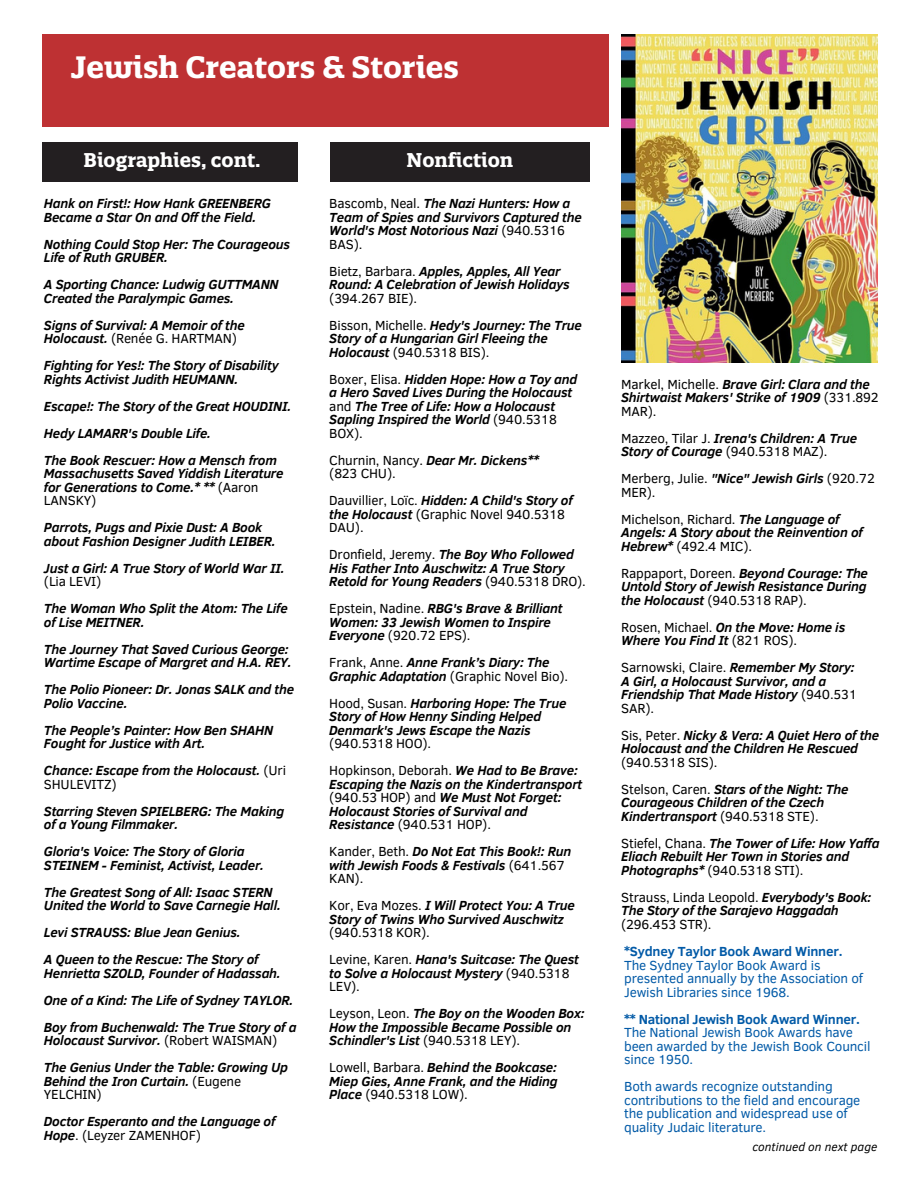
<style>
.page{position:relative;width:918px;height:1188px;background:#fff}
.page>*{position:absolute;margin:0;border:0;box-sizing:border-box;transform-origin:0 0}
.t1{font:700 30px "Quatro Slab";color:#fff}
.t2{font:700 19.35px "Quatro Slab";color:#fff}
.t3{font:italic 700 13.5px/13.5px "Clear Sans";letter-spacing:-.015em;color:#000}
.t4{font:13.5px/27px "Clear Sans";letter-spacing:-.015em;color:#000}
.t5{font:13.5px/13.5px "Clear Sans";letter-spacing:-.015em;color:#025aa7}
.t6{font:700 13.5px "Clear Sans";letter-spacing:-.015em;color:#025aa7}
.t7{font:italic 12px "Clear Sans";color:#000}
.s1{font-weight:400;font-style:normal}
.s2{font-weight:700;font-style:italic}
</style>
<div class="page">
<div style="left:43px;top:34px;width:566px;height:93px;background:#be3133"></div>
<div style="left:43px;top:142px;width:255px;height:40px;background:#231f21"></div>
<div style="left:330px;top:142px;width:260px;height:40px;background:#231f21"></div>
<img style="left:622px;top:34px;width:255px;height:329px">
<h1 class="t1" style="left:71px;top:48px;width:389px">Jewish Creators &amp; Stories</h1>
<h2 class="t2" style="left:84px;top:148px;width:179px">Biographies, cont.</h2>
<p class="t3" style="left:44px;top:196px;width:229px">Hank on First!: How Hank GREENBERG<br>Became a Star On and Off the Field.</p>
<p class="t3" style="left:44px;top:237px;width:248px">Nothing Could Stop Her: The Courageous<br>Life of Ruth GRUBER.</p>
<p class="t3" style="left:44px;top:277px;width:236px">A Sporting Chance: Ludwig GUTTMANN<br>Created the Paralympic Games.</p>
<p class="t3" style="left:44px;top:318px;width:202px">Signs of Survival: A Memoir of the<br>Holocaust. <span class="s1">(Renée G. HARTMAN)</span></p>
<p class="t3" style="left:44px;top:358px;width:236px">Fighting for Yes!: The Story of Disability<br>Rights Activist Judith HEUMANN.</p>
<p class="t3" style="left:44px;top:392px;width:249px;line-height:27px">Escape!: The Story of the Great HOUDINI.<br>Hedy LAMARR's Double Life.<br>The Book Rescuer: How a Mensch from</p>
<p class="t3" style="left:44px;top:466px;width:241px">Massachusetts Saved Yiddish Literature for Generations to Come.* ** <span class="s1">(Aaron<br>LANSKY)</span></p>
<p class="t3" style="left:44px;top:520px;width:233px">Parrots, Pugs and Pixie Dust: A Book about Fashion Designer Judith LEIBER.</p>
<p class="t3" style="left:44px;top:561px;width:242px">Just a Girl: A True Story of World War II.</p>
<p class="t4" style="left:44px;top:568px;width:59px">(Lia LEVI)</p>
<p class="t3" style="left:44px;top:601px;width:245px">The Woman Who Split the Atom: The Life of Lise MEITNER.</p>
<p class="t3" style="left:44px;top:642px;width:249px">The Jour ney That Saved Curi ous George:<br>Wartime Escape of Mar gret and H.A. REY.</p>
<p class="t3" style="left:44px;top:682px;width:252px">The Polio Pioneer: Dr. Jonas SALK and the<br>Polio Vaccine.</p>
<p class="t3" style="left:44px;top:723px;width:231px">The People’s Painter: How Ben SHAHN<br>Fought for Justice with Art.</p>
<p class="t3" style="left:44px;top:763px;width:244px">Chance: Escape from the Holocaust. <span class="s1">(Uri<br>SHULEVITZ)</span></p>
<p class="t3" style="left:44px;top:804px;width:242px">Starring Steven SPIELBERG: The Making of a Young Filmmaker.</p>
<p class="t3" style="left:44px;top:844px;width:222px">Gloria's Voice: The Story of Gloria<br>STEINEM - Feminist, Activist, Leader.</p>
<p class="t3" style="left:44px;top:885px;width:238px">The Greatest Song of All: Isaac STERN<br>United the World to Save Carnegie Hall.</p>
<p class="t3" style="left:44px;top:919px;width:216px;line-height:27px">Levi STRAUSS: Blue Jean Genius.<br>A Queen to the Rescue: The Story of</p>
<p class="t3" style="left:44px;top:959px;width:254px;line-height:27px">Henrietta SZOLD, Founder of Hadassah.<br>One of a Kind: The Life of Sydney TAYLOR.<br>Boy from Buchenwald: The True Story of a</p>
<p class="t3" style="left:44px;top:1027px;width:246px;line-height:27px">Holocaust Survivor. <span class="s1">(Robert WAISMAN)<br></span>The Genius Under the Table: Growing Up</p>
<p class="t3" style="left:44px;top:1074px;width:199px">Behind the Iron Curtain. <span class="s1">(Eugene<br>YELCHIN)</span></p>
<p class="t3" style="left:44px;top:1114px;width:233px">Doctor Esperanto and the Language of<br>Hope<span class="s1">. (Leyzer ZAMENHOF)</span></p>
<h2 class="t2" style="left:407px;top:148px;width:108px">Nonfiction</h2>
<p class="t3" style="left:329px;top:196px;width:254px"><span class="s1">Bascomb, Neal.</span> The Nazi Hunters: How a<br>Team of Spies and Survivors Captured the<br>World's Most Notorious Nazi <span class="s1">(940.5316<br>BAS).</span></p>
<p class="t3" style="left:329px;top:264px;width:242px"><span class="s1">Bietz, Barbara.</span> Apples, Apples, All Year<br>Round: A Celebration of Jewish Holidays</p>
<p class="t4" style="left:329px;top:285px;width:254px">(394.267 BIE).<br>Bisson, Michelle. <span class="s2">Hedy's Journey: The True</span></p>
<p class="t3" style="left:329px;top:331px;width:220px">Story of a Hungarian Girl Fleeing the<br>Holocaust <span class="s1">(940.5318 BIS).</span></p>
<p class="t3" style="left:329px;top:372px;width:250px"><span class="s1">Boxer, Elisa.</span> Hidden Hope: How a Toy and a Hero Saved Lives During the Holocaust <span class="s1">and</span> The Tree of Life: How a Holocaust<br>Sapling Inspired the World <span class="s1">(940.5318<br>BOX).</span></p>
<p class="t4" style="left:329px;top:453px;width:211px;line-height:13.5px">Churnin, Nancy. <span class="s2">Dear Mr. Dickens** </span>(823 CHU).</p>
<p class="t4" style="left:329px;top:494px;width:245px;line-height:13.5px">Dauvillier, Loïc. <span class="s2">Hidden: A Child's Story of the Holocaust</span> (Graphic Novel 940.5318<br>DAU).</p>
<p class="t3" style="left:329px;top:547px;width:258px"><span class="s1">Dronfield, Jeremy.</span> The Boy Who Followed<br>His Father Into Auschwitz: A True Story<br>Retold for Young Readers <span class="s1">(940.5318 DRO).</span></p>
<p class="t3" style="left:329px;top:601px;width:235px"><span class="s1">Epstein, Nadine.</span> RBG's Brave &amp; Brilliant<br>Women: 33 Jewish Women to Inspire<br>Everyone <span class="s1">(920.72 EPS).</span></p>
<p class="t3" style="left:329px;top:655px;width:240px"><span class="s1">Frank, Anne.</span> Anne Frank’s Diary: The<br>Graphic Adaptation <span class="s1">(Graphic Novel Bio).</span></p>
<p class="t3" style="left:329px;top:696px;width:239px"><span class="s1">Hood, Susan.</span> Harboring Hope: The True<br>Story of How Henny Sinding Helped<br>Denmark's Jews Escape the Nazis</p>
<p class="t4" style="left:329px;top:730px;width:250px">(940.5318 HOO).<br>Hopkinson, Deborah. <span class="s2">We Had to Be Brave:</span></p>
<p class="t3" style="left:329px;top:777px;width:255px">Escaping the Nazis on the Kindertransport <span class="s1">(940.53 HOP) and</span> We Must Not Forget:<br>Holocaust Stories of Survival and Resistance <span class="s1">(940.531 HOP).</span></p>
<p class="t3" style="left:329px;top:844px;width:244px"><span class="s1">Kander, Beth.</span> Do Not Eat This Book!: Run with Jewish Foods &amp; Festivals <span class="s1">(641.567<br>KAN).</span></p>
<p class="t3" style="left:329px;top:898px;width:247px"><span class="s1">Kor, Eva Mozes.</span> I Will Protect You: A True<br>Story of Twins Who Survived Auschwitz</p>
<p class="t4" style="left:329px;top:919px;width:251px">(940.5318 KOR).<br>Levine, Karen. <span class="s2">Hana's Suitcase: The Quest</span></p>
<p class="t3" style="left:329px;top:966px;width:242px">to Solve a Holocaust Mystery <span class="s1">(940.5318<br>LEV).</span></p>
<p class="t3" style="left:329px;top:1006px;width:257px"><span class="s1">Leyson, Leon.</span> The Boy on the Wooden Box:<br>How the Impossible Became Possible on<br>Schindler's List <span class="s1">(940.5318 LEY).</span></p>
<p class="t3" style="left:329px;top:1060px;width:230px;text-align:justify"><span class="s1">Lowell, Barbara.</span> Behind the Bookcase:<br>Miep Gies, Anne Frank, and the Hiding Place <span class="s1">(940.5318 LOW).</span></p>
<p class="t3" style="left:621px;top:377px;width:259px"><span class="s1">Markel, Michelle.</span> Brave Girl: Clara and the<br>Shirtwaist Makers' Strike of 1909 <span class="s1">(331.892<br>MAR).</span></p>
<p class="t3" style="left:621px;top:431px;width:237px"><span class="s1">Mazzeo, Tilar J.</span> Irena's Children: A True<br>Story of Courage <span class="s1">(940.5318 MAZ).</span></p>
<p class="t4" style="left:621px;top:472px;width:255px;line-height:13.5px">Merberg, Julie. <span class="s2">"Nice" Jewish Girls</span> (920.72<br>MER).</p>
<p class="t3" style="left:621px;top:512px;width:243px"><span class="s1">Michelson, Richard.</span> The Language of<br>Angels: A Story about the Reinvention of<br>Hebrew* <span class="s1">(492.4 MIC).</span></p>
<p class="t3" style="left:621px;top:566px;width:248px;text-align:justify"><span class="s1">Rappaport, Doreen.</span> Beyond Courage: The Untold Story of Jewish Resistance During the Holocaust <span class="s1">(940.5318 RAP).</span></p>
<p class="t3" style="left:621px;top:620px;width:226px"><span class="s1">Rosen, Michael.</span> On the Move: Home is<br>Where You Find It <span class="s1">(821 ROS).</span></p>
<p class="t3" style="left:621px;top:660px;width:237px"><span class="s1">Sarnowski, Claire.</span> Remember My Story:<br>A Girl, a Holocaust Survivor, and a<br>Friendship That Made History <span class="s1">(940.531<br>SAR).</span></p>
<p class="t3" style="left:621px;top:728px;width:260px"><span class="s1">Sis, Peter.</span> Nicky &amp; Vera: A Quiet Hero of the<br>Holocaust and the Children He Rescued</p>
<p class="t4" style="left:621px;top:749px;width:229px">(940.5318 SIS).<br>Stelson, Caren. <span class="s2">Stars of the Night: The</span></p>
<p class="t3" style="left:621px;top:795px;width:205px">Coura geous Chil dren of the Czech<br>Kindertransport <span class="s1">(940.5318 STE).</span></p>
<p class="t3" style="left:621px;top:836px;width:260px"><span class="s1">Stiefel, Chana.</span> The Tower of Life: How Yaffa<br>Eliach Rebuilt Her Town in Stories and<br>Photographs* <span class="s1">(940.5318 STI).</span></p>
<p class="t3" style="left:621px;top:890px;width:252px"><span class="s1">Strauss, Linda Leopold.</span> Everybody's Book:<br>The Story of the Sarajevo Haggadah</p>
<p class="t4" style="left:621px;top:911px;width:92px">(296.453 STR).</p>
<p class="t6" style="left:624px;top:942px;width:220px">*Sydney Taylor Book Award Winner.</p>
<p class="t5" style="left:624px;top:958px;width:240px">The Sydney Taylor Book Award is presented annually by the Association of<br>Jewish Libraries since 1968.</p>
<p class="t6" style="left:624px;top:1009px;width:237px">** Nation al Jew ish Book Award Winner.</p>
<p class="t5" style="left:624px;top:1026px;width:248px">The Nation al Jew ish Book Awards have been awarded by the Jewish Book Council since 1950.</p>
<p class="t5" style="left:624px;top:1080px;width:238px">Both awards rec og nize out stand ing contributions to the field and encourage the publication and widespread use of quality Judaic literature.</p>
<p class="t7" style="left:752px;top:1139px;width:126px">continued on next page</p>
</div>
